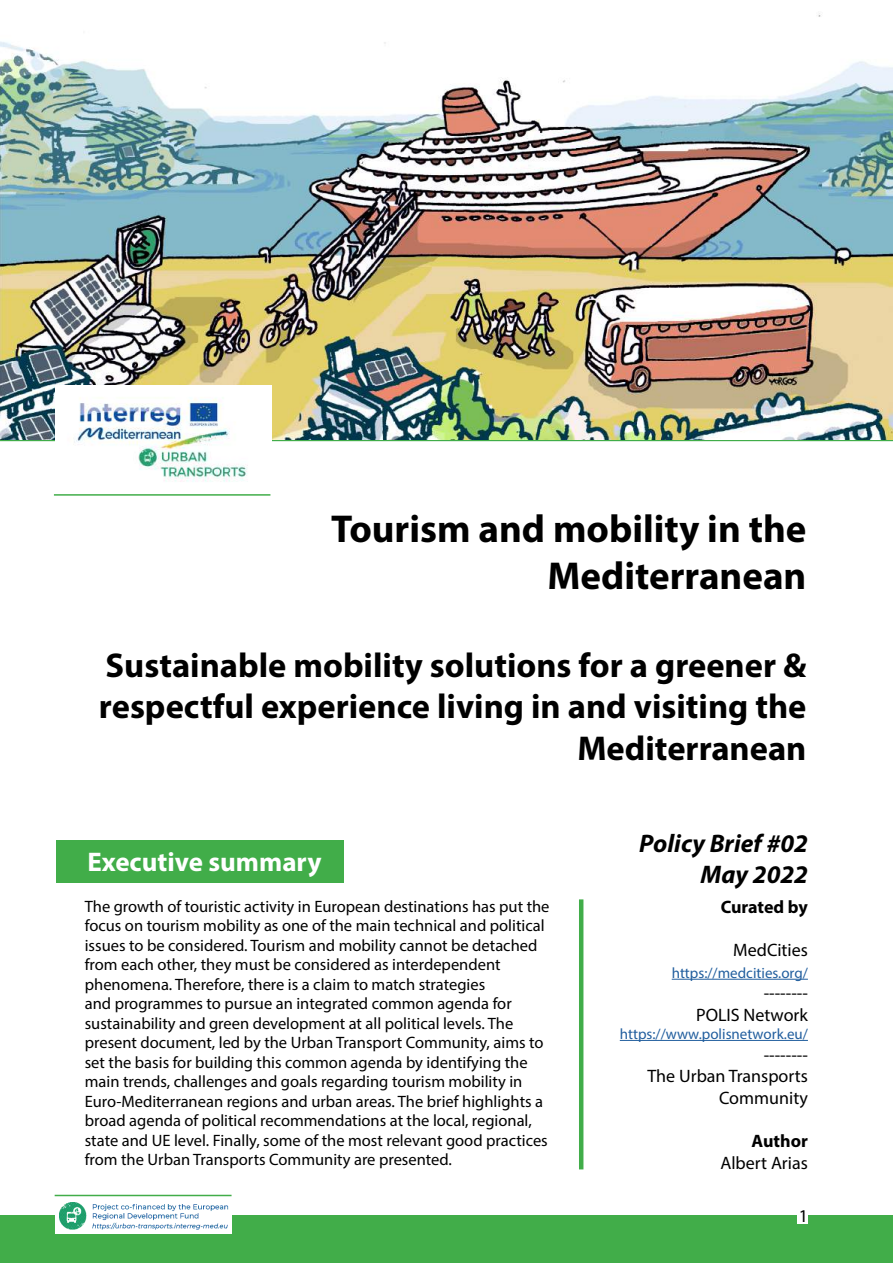
<style>
.page{position:relative;width:893px;height:1263px;background:#fff}
.page>*{position:absolute;margin:0;border:0;box-sizing:border-box;transform-origin:0 0}
.t1{font:700 39px/46.8px "Myriad Pro";color:#000;text-align:right}
.t2{font:700 34.5px/41.4px "Myriad Pro";color:#000;text-align:right}
.t3{font:700 27px "Myriad Pro";color:#fff}
.t4{font:italic 700 25.5px/30.6px "Myriad Pro";color:#000;text-align:right}
.t5{font:18px/21.6px "Myriad Pro";color:#000;text-align:right}
.t6{font:700 18px "Myriad Pro";letter-spacing:-.005em;color:#000}
.t7{font:16.5px/19.5px "Myriad Pro";color:#000}
.t8{font:15px "Myriad Pro";color:#215e9e}
</style>
<div class="page">
<div style="left:0;top:1216px;width:893px;height:47px;background:#41ad49"></div>
<div style="left:55px;top:1202px;width:177px;height:31px;background:#fff"></div>
<img style="left:59px;top:1202px;width:169px;height:27px">
<hr style="left:55px;top:1195px;width:177px;height:1px;background:#41ad49">
<div style="left:56px;top:840px;width:287px;height:43px;background:#41ad49"></div>
<hr style="left:579px;top:899px;width:4px;height:270px;background:#41ad49">
<hr style="left:672px;top:979px;width:136px;height:1px;background:#215e9e">
<hr style="left:620px;top:1040px;width:188px;height:1px;background:#215e9e">
<hr style="left:0;top:440px;width:893px;height:1px;background:#41ad49">
<hr style="left:54px;top:494px;width:216px;height:2px;background:#41ad49">
<div style="left:797px;top:1208px;width:11px;height:16px;background:#fff"></div>
<img style="left:0;top:13px;width:893px;height:427px">
<img style="left:56px;top:386px;width:216px;height:96px">
<h1 class="t1" style="left:331px;top:504px;width:477px">Tourism and mobility in the<br>Mediterranean</h1>
<h2 class="t2" style="left:99px;top:644px;width:709px">Sustainable mobility solutions for a greener &amp; respectful experience living in and visiting the<br>Mediterranean</h2>
<h3 class="t3" style="left:88px;top:844px;width:235px">Executive summary</h3>
<p class="t7" style="left:85px;top:896px;width:466px">The growth of touristic activity in European destinations has put the focus on tourism mobility as one of the main technical and political issues to be considered. Tourism and mobility cannot be detached from each other, they must be considered as interdependent phenomena. Therefore, there is a claim to match strategies<br>and programmes to pursue an integrated common agenda for sustainability and green development at all political levels. The present document, led by the Urban Transport Community, aims to set the basis for building this common agenda by identifying the main trends, challenges and goals regarding tourism mobility in Euro-Mediterranean regions and urban areas. The brief highlights a broad agenda of political recommendations at the local, regional, state and UE level. Finally, some of the most relevant good practices from the Urban Transports Community are presented.</p>
<h3 class="t4" style="left:639px;top:828px;width:170px">Policy Brief #02<br>May 2022</h3>
<p class="t6" style="left:721px;top:895px;width:89px">Curated by</p>
<p class="t5" style="left:733px;top:939px;width:76px">MedCities</p>
<p class="t8" style="left:672px;top:963px;width:138px">https://medcities.org/</p>
<p class="t5" style="left:696px;top:982px;width:113px">--------<br>POLIS Network</p>
<p class="t8" style="left:620px;top:1025px;width:190px">https://www.polisnetwork.eu/</p>
<p class="t5" style="left:647px;top:1043px;width:162px">--------<br>The Urban Transports<br>Community</p>
<p class="t6" style="left:752px;top:1129px;width:58px">Author</p>
<p class="t5" style="left:720px;top:1151px;width:89px">Albert Arias</p>
<p class="t5" style="left:799px;top:1205px;width:11px">1</p>
</div>
